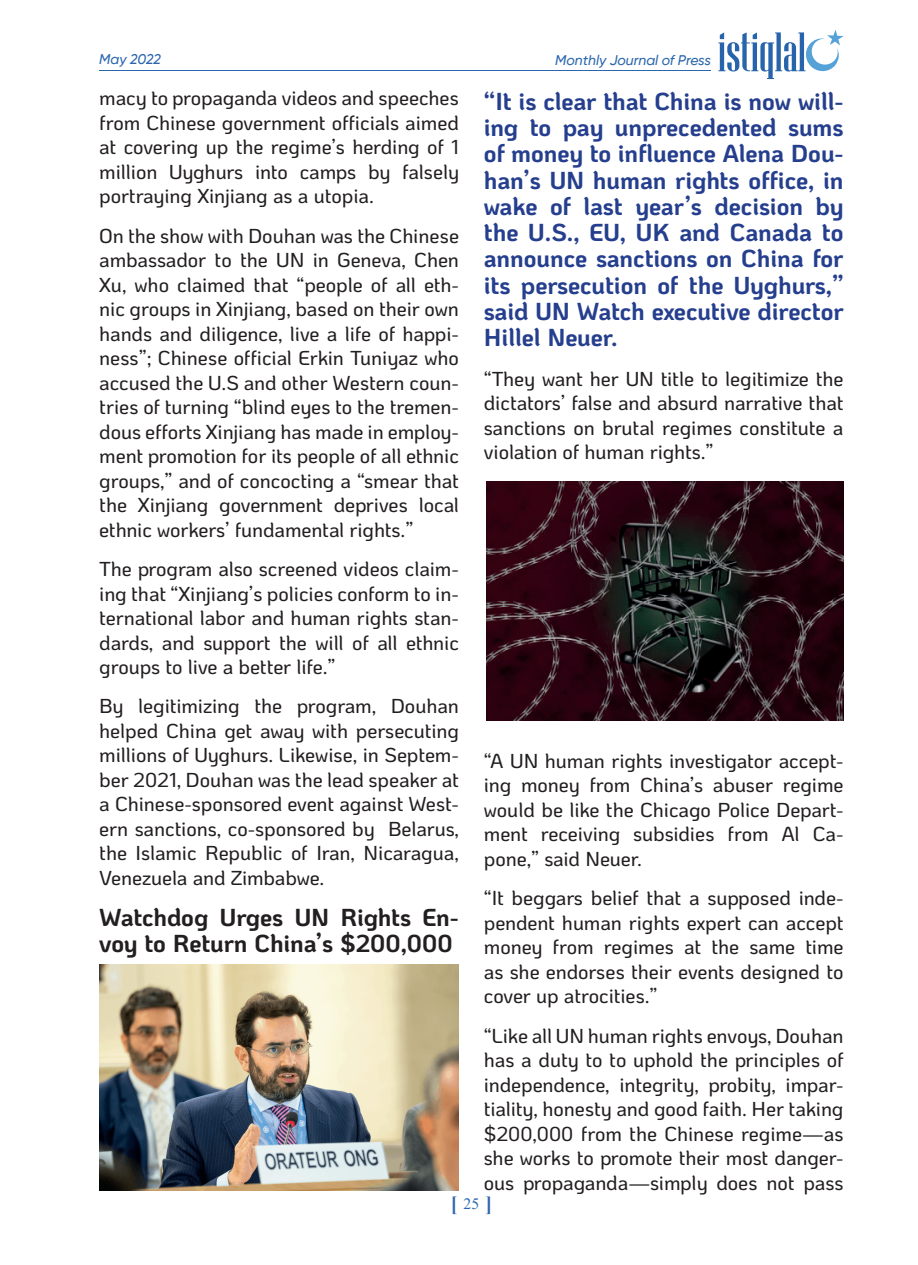
<style>
.page{position:relative;width:918px;height:1265px;background:#fff}
.page>*{position:absolute;margin:0;border:0;box-sizing:border-box;transform-origin:0 0}
.t1{font:700 24.5px/26.2px "Ko Ho";letter-spacing:-.005em;color:#253f8e;text-align:justify}
.t2{font:700 24.5px/26.2px "Ko Ho";letter-spacing:-.005em;color:#231f20}
.t3{font:500 20.12px/24.5px "Ko Ho";letter-spacing:-.005em;color:#231f20;text-align:justify}
.t4{font:700 20.12px "Times New Roman";color:#2f65af}
.t5{font:italic 500 14px "Gilroy";color:#2b66ac}
.s1{font-weight:400;font-size:15.75px;color:#2b66af}
</style>
<div class="page">
<hr style="left:99px;top:70px;width:612px;height:1px;background:#2b66ac">
<svg style="left:718px;top:30px;width:125px;height:49px"></svg>
<img style="left:99px;top:964px;width:360px;height:227px">
<img style="left:486px;top:482px;width:357px;height:238px">
<p class="t5" style="left:99px;top:51px;width:63px">May 2022</p>
<p class="t5" style="left:555px;top:51px;width:157px">Monthly Journal of Press</p>
<p class="t3" style="left:99px;top:86px;width:361px">macy to propaganda videos and speeches from Chinese government officials aimed at covering up the regime’s herding of 1 million Uyghurs into camps by falsely portraying Xinjiang as a utopia.</p>
<p class="t3" style="left:99px;top:224px;width:361px">On the show with Douhan was the Chinese ambassador to the UN in Geneva, Chen Xu, who claimed that “people of all eth&shy;nic groups in Xinjiang, based on their own hands and diligence, live a life of happi&shy;ness”; Chinese official Erkin Tuniyaz who accused the U.S and other Western coun&shy;tries of turning “blind eyes to the tremen&shy;dous efforts Xinjiang has made in employ&shy;ment promotion for its people of all ethnic groups,” and of concocting a “smear that the Xinjiang government deprives local ethnic workers’ fundamental rights.”</p>
<p class="t3" style="left:99px;top:557px;width:361px">The program also screened videos claim&shy;ing that “Xinjiang’s policies conform to in&shy;ternational labor and human rights stan&shy;dards, and support the will of all ethnic groups to live a better life.”</p>
<p class="t3" style="left:99px;top:694px;width:361px">By legitimizing the program, Douhan helped China get away with persecuting millions of Uyghurs. Likewise, in Septem&shy;ber 2021, Douhan was the lead speaker at a Chinese-sponsored event against West&shy;ern sanctions, co-sponsored by Belarus, the Islamic Republic of Iran, Nicaragua, Venezuela and Zimbabwe.</p>
<p class="t2" style="left:99px;top:904px;width:361px">Watchdog Urges UN Rights En&shy;voy to Return China’s $200,000</p>
<p class="t1" style="left:484px;top:88px;width:361px">“It is clear that China is now will&shy;ing to pay unprecedented sums of money to influence Alena Dou&shy;han’s UN human rights office, in wake of last year’s decision by the U.S., EU, UK and Canada to announce sanctions on China for its persecution of the Uyghurs,” said UN Watch executive director Hillel Neuer.</p>
<p class="t3" style="left:484px;top:366px;width:361px">“They want her UN title to legitimize the dictators’ false and absurd narrative that sanctions on brutal regimes constitute a violation of human rights.”</p>
<p class="t3" style="left:484px;top:749px;width:361px">“A UN human rights investigator accept&shy;ing money from China’s abuser regime would be like the Chicago Police Depart&shy;ment receiving subsidies from Al Ca&shy;pone,” said Neuer.</p>
<p class="t3" style="left:484px;top:886px;width:361px">“It beggars belief that a supposed inde&shy;pendent human rights expert can accept money from regimes at the same time as she endorses their events designed to cover up atrocities.”</p>
<p class="t3" style="left:484px;top:1023px;width:361px">“Like all UN human rights envoys, Douhan has a duty to to uphold the principles of independence, integrity, probity, impar&shy;tiality, honesty and good faith. Her taking $200,000 from the Chinese regime—as she works to promote their most danger&shy;ous propaganda—simply does not pass</p>
<p class="t4" style="left:451px;top:1189px;width:43px">[ <span class="s1">25</span> ]</p>
</div>
